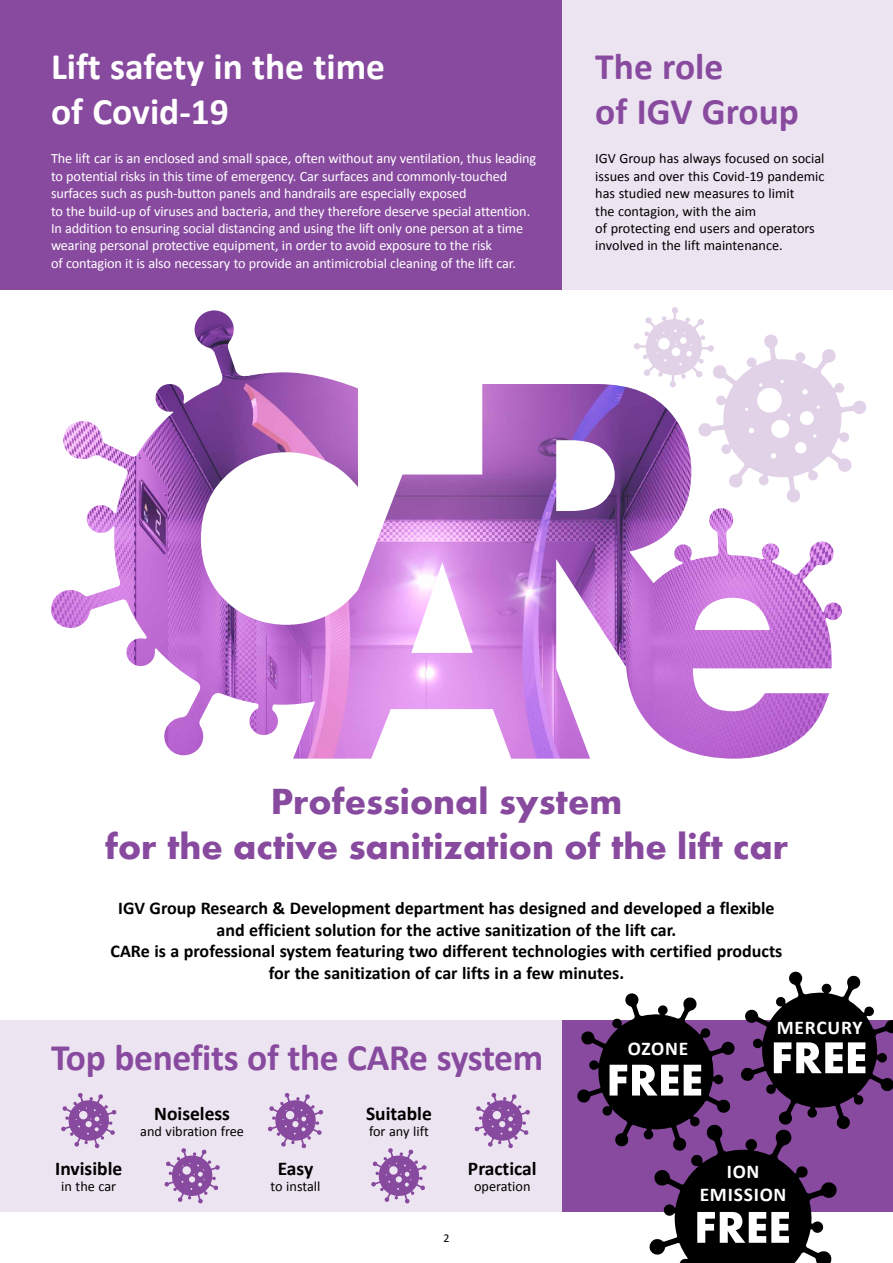
<style>
.page{position:relative;width:893px;height:1263px;background:#fff}
.page>*{position:absolute;margin:0;border:0;box-sizing:border-box;transform-origin:0 0}
.t1{font:700 37.5px/45px "Aharoni";color:#884a9f;text-align:center}
.t2{font:700 37.5px/45.3px "Calibri";letter-spacing:-.01em;color:#884a9f}
.t3{font:700 37.5px/45.3px "Calibri";color:#fff}
.t4{font:700 19.5px "Calibri";color:#000}
.t5{font:700 19.5px/23.4px "Calibri";letter-spacing:.04em;color:#fff;text-align:center}
.t6{font:700 18px/21.6px "Calibri";color:#000;text-align:center}
.t7{font:14.25px/17.4px "Calibri";letter-spacing:-.01em;color:#fff}
.t8{font:14.25px/17.4px "Calibri";color:#000}
.t9{font:12px "Calibri";color:#000}
</style>
<div class="page">
<div style="left:561px;top:1020px;width:332px;height:192px;background:#884a9f"></div>
<div style="left:561px;top:0;width:332px;height:289px;background:#ede4f1"></div>
<div style="left:0;top:1020px;width:561px;height:192px;background:#ede4f1"></div>
<div style="left:0;top:0;width:561px;height:289px;background:#884a9f"></div>
<svg style="left:164px;top:1148px;width:56px;height:56px"></svg>
<svg style="left:61px;top:1093px;width:56px;height:55px"></svg>
<svg style="left:371px;top:1148px;width:56px;height:56px"></svg>
<svg style="left:474px;top:1093px;width:56px;height:55px"></svg>
<svg style="left:268px;top:1093px;width:55px;height:55px"></svg>
<img style="left:51px;top:310px;width:791px;height:449px">
<svg style="left:634px;top:307px;width:233px;height:196px"></svg>
<svg style="left:577px;top:972px;width:316px;height:291px"></svg>
<h1 class="t3" style="left:51px;top:42px;width:336px">Lift safety in the time of Covid-19</h1>
<p class="t7" style="left:51px;top:149px;width:487px">The lift car is an enclosed and small space, often without any ventilation, thus leading to potential risks in this time of emergency. Car surfaces and commonly-touched surfaces such as push-button panels and handrails are especially exposed<br>to the build-up of viruses and bacteria, and they therefore deserve special attention.<br>In addition to ensuring social distancing and using the lift only one person at a time wearing personal protective equipment, in order to avoid exposure to the risk<br>of contagion it is also necessary to provide an antimicrobial cleaning of the lift car.</p>
<h1 class="t2" style="left:595px;top:42px;width:205px">The role<br>of IGV Group</h1>
<p class="t8" style="left:595px;top:149px;width:231px">IGV Group has always focused on social issues and over this Covid-19 pandemic has studied new measures to limit<br>the contagion, with the aim<br>of protecting end users and operators involved in the lift maintenance.</p>
<h1 class="t1" style="left:105px;top:783px;width:685px">Professional system<br>for the active sanitization of the lift car</h1>
<p class="t6" style="left:111px;top:896px;width:673px">IGV Group Research &amp; Development department has designed and developed a flexible and efficient solution for the active sanitization of the lift car.<br>CARe is a professional system featuring two different technologies with certified products for the sanitization of car lifts in a few minutes.</p>
<h1 class="t2" style="left:51px;top:1033px;width:494px">Top benefits of the CARe system</h1>
<h2 class="t4" style="left:55px;top:1157px;width:69px">Invisible</h2>
<p class="t8" style="left:61px;top:1177px;width:56px">in the car</p>
<h2 class="t4" style="left:154px;top:1101px;width:77px">Noiseless</h2>
<p class="t8" style="left:140px;top:1121px;width:105px">and vibration free</p>
<h2 class="t4" style="left:278px;top:1157px;width:37px">Easy</h2>
<p class="t8" style="left:271px;top:1177px;width:51px">to install</p>
<h2 class="t4" style="left:366px;top:1101px;width:67px">Suitable</h2>
<p class="t8" style="left:369px;top:1121px;width:61px">for any lift</p>
<p class="t9" style="left:443px;top:1231px;width:8px">2</p>
<h2 class="t4" style="left:468px;top:1157px;width:70px">Practical</h2>
<p class="t8" style="left:474px;top:1177px;width:58px">operation</p>
<h2 class="t5" style="left:628px;top:1036px;width:62px">OZONE</h2>
<h2 class="t5" style="left:777px;top:1015px;width:87px">MERCURY</h2>
<h2 class="t5" style="left:700px;top:1158px;width:88px">ION<br>EMISSION</h2>
</div>
